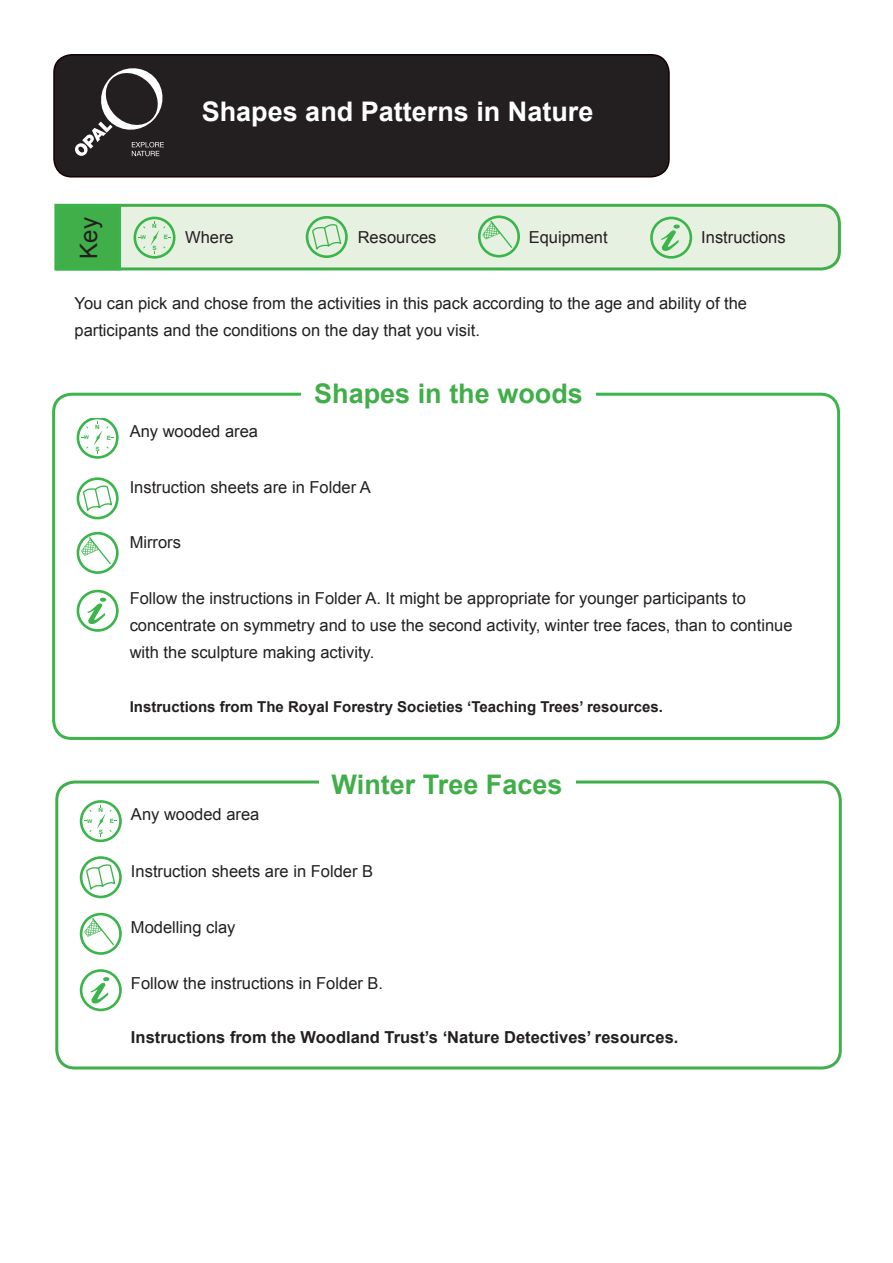
<style>
.page{position:relative;width:893px;height:1263px;background:#fff}
.page>*{position:absolute;margin:0;border:0;box-sizing:border-box;transform-origin:0 0}
.Paragraph_Style_3{font:700 27px "Arial";color:#40ae49}
.Paragraph_Style_1{font:700 27px "Arial";color:#fff}
.t1{font:24px "Arial";color:#231f20}
.Paragraph_Style_4{font:16.5px/27px "Arial";color:#231f20}
.Paragraph_Style_4-2{font:700 16.5px "Arial";color:#231f20}
.Paragraph_Style_4-3{font:700 15px "Arial";color:#231f20}
.t2{font:700 5.85px "Arial";color:#3ab54a;scale:1.08 1}
.t3{font:700 5.1px "Arial";color:#3ab54a;scale:1.08 1}
</style>
<div class="page">
<div style="left:54px;top:55px;width:615px;height:122px;background:#231f20;border-radius:18px"></div>
<div style="left:53px;top:54px;width:617px;height:124px;border:2px solid #170000;border-radius:18px"></div>
<svg style="left:75px;top:68px;width:89px;height:88px"></svg>
<svg style="left:54px;top:203px;width:787px;height:68px;background:#d5e9d1"></svg>
<div style="left:57px;top:207px;width:62px;height:62px;background:#40ae49"></div>
<div style="left:56px;top:205px;width:65px;height:65px;border:3px solid #3ab54a"></div>
<svg style="left:134px;top:217px;width:42px;height:42px;background:#c3e4c2"></svg>
<svg style="left:306px;top:216px;width:42px;height:42px;background:#b9e1ba"></svg>
<svg style="left:478px;top:215px;width:42px;height:42px;background:#bbe1bb"></svg>
<svg style="left:650px;top:217px;width:42px;height:42px;background:#b6dfb6"></svg>
<div style="left:52px;top:393px;width:788px;height:347px;border:3px solid #3ab54a;border-radius:18px"></div>
<div style="left:301px;top:378px;width:295px;height:30px;background:#fff"></div>
<div style="left:55px;top:780px;width:787px;height:289px;border:3px solid #40ae49;border-radius:18px"></div>
<div style="left:319px;top:768px;width:256px;height:32px;background:#fff"></div>
<svg style="left:80px;top:800px;width:42px;height:42px"></svg>
<svg style="left:80px;top:856px;width:42px;height:42px"></svg>
<svg style="left:80px;top:913px;width:42px;height:42px"></svg>
<svg style="left:80px;top:969px;width:42px;height:42px"></svg>
<svg style="left:77px;top:418px;width:42px;height:41px"></svg>
<svg style="left:77px;top:477px;width:42px;height:42px"></svg>
<svg style="left:77px;top:590px;width:42px;height:42px"></svg>
<svg style="left:77px;top:532px;width:42px;height:42px"></svg>
<p class="Paragraph_Style_1" style="left:202px;top:94px;width:393px">Shapes and Patterns in Nature</p>
<p class="t1" style="left:73px;top:258px;width:43px;rotate:-90deg">Key</p>
<p class="t2" style="left:152px;top:223px;width:6px">N</p>
<p class="t3" style="left:141px;top:234px;width:6px">W</p>
<p class="t2" style="left:164px;top:234px;width:5px">E</p>
<p class="t2" style="left:152px;top:245px;width:5px">S</p>
<p class="Paragraph_Style_4" style="left:185px;top:224px;width:50px">Where</p>
<p class="Paragraph_Style_4" style="left:358px;top:224px;width:80px">Resources</p>
<p class="Paragraph_Style_4" style="left:529px;top:224px;width:80px">Equipment</p>
<p class="Paragraph_Style_4" style="left:701px;top:224px;width:86px">Instructions</p>
<p class="Paragraph_Style_4" style="left:75px;top:290px;width:674px">You can pick and chose from the activities in this pack according to the age and ability of the</p>
<p class="Paragraph_Style_4" style="left:75px;top:317px;width:407px">participants and the conditions on the day that you visit.</p>
<p class="Paragraph_Style_3" style="left:314px;top:375px;width:270px">Shapes in the woods</p>
<p class="t2" style="left:95px;top:423px;width:6px">N</p>
<p class="t2" style="left:96px;top:445px;width:5px">S</p>
<p class="t3" style="left:84px;top:435px;width:6px">W</p>
<p class="t2" style="left:107px;top:434px;width:5px">E</p>
<p class="Paragraph_Style_4" style="left:130px;top:418px;width:130px">Any wooded area</p>
<p class="Paragraph_Style_4" style="left:130px;top:473px;width:243px">Instruction sheets are in Folder A</p>
<p class="Paragraph_Style_4" style="left:130px;top:529px;width:53px">Mirrors</p>
<p class="Paragraph_Style_4" style="left:130px;top:585px;width:618px">Follow the instructions in Folder A. It might be appropriate for younger participants to</p>
<p class="Paragraph_Style_4" style="left:130px;top:612px;width:664px">concentrate on symmetry and to use the second activity, winter tree faces, than to continue with the sculpture making activity.</p>
<p class="Paragraph_Style_4-3" style="left:130px;top:697px;width:535px">Instructions from The Royal Forestry Societies ‘Teaching Trees’ resources.</p>
<p class="t2" style="left:98px;top:806px;width:6px">N</p>
<p class="t2" style="left:99px;top:828px;width:5px">S</p>
<p class="t3" style="left:87px;top:818px;width:6px">W</p>
<p class="t2" style="left:110px;top:817px;width:5px">E</p>
<p class="Paragraph_Style_4" style="left:131px;top:801px;width:130px">Any wooded area</p>
<p class="Paragraph_Style_3" style="left:332px;top:767px;width:232px">Winter Tree Faces</p>
<p class="Paragraph_Style_4" style="left:131px;top:857px;width:244px">Instruction sheets are in Folder B</p>
<p class="Paragraph_Style_4" style="left:131px;top:914px;width:106px">Modelling clay</p>
<p class="Paragraph_Style_4" style="left:131px;top:970px;width:254px">Follow the instructions in Folder B.</p>
<p class="Paragraph_Style_4-2" style="left:131px;top:1027px;width:549px">Instructions from the Woodland Trust’s ‘Nature Detectives’ resources.</p>
</div>
